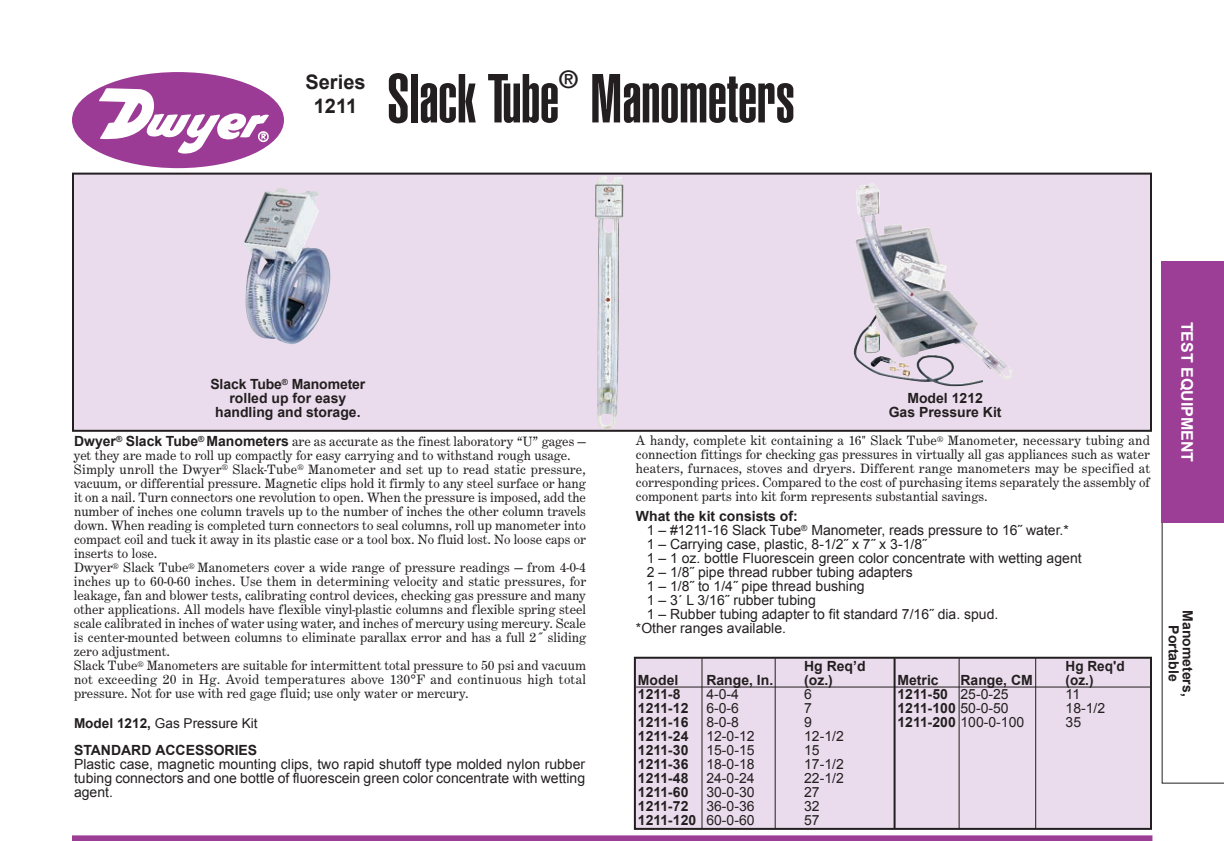
<style>
.page{position:relative;width:1224px;height:841px;background:#fff}
.page>*{position:absolute;margin:0;border:0;box-sizing:border-box;transform-origin:0 0}
.t1{font:900 extra-condensed 68px "Helvetica";color:#231f20}
.t2{font:900 extra-condensed 24.4px "Helvetica";color:#231f20}
.t3{font:700 20px/24px "Arial";color:#231f20;text-align:center}
.t4{font:700 16px "Arial";color:#fff}
.t5{font:14px/14px "Century Expanded T";color:#231f20}
.t6{font:14px/14px "Arial";color:#231f20}
.t7{font:700 14px/14px "Arial";color:#231f20}
.t8{font:13.6px "Arial";color:#231f20}
.s1{font-family:"Arial";font-weight:700}
.s2{font-weight:700}
.s3{font-weight:400}
</style>
<div class="page">
<svg style="left:1162px;top:522px;width:62px;height:261px"></svg>
<div style="left:1162px;top:261px;width:62px;height:261px;background:#9c3d96"></div>
<div style="left:73px;top:173px;width:1078px;height:257px;background:#eadcec"></div>
<div style="left:72px;top:172px;width:1080px;height:259px;border:2px solid #231f20"></div>
<div style="left:72px;top:72px;width:212px;height:96px;background:#9c3b96;border-radius:50%"></div>
<svg style="left:99px;top:88px;width:170px;height:66px"></svg>
<div style="left:72px;top:835px;width:1080px;height:5px;background:#9c3d96"></div>
<img style="left:853px;top:183px;width:160px;height:203px">
<div style="left:635px;top:657px;width:516px;height:171px;background:#eadcec"></div>
<div style="left:634px;top:656px;width:518px;height:173px;border:2px solid #231f20"></div>
<img style="left:243px;top:188px;width:88px;height:157px">
<img style="left:595px;top:176px;width:28px;height:253px">
<hr style="left:702px;top:658px;width:1px;height:170px;background:#231f20">
<hr style="left:636px;top:686px;width:515px;height:1px;background:#231f20">
<hr style="left:775px;top:658px;width:1px;height:170px;background:#231f20">
<hr style="left:959px;top:658px;width:1px;height:171px;background:#231f20">
<hr style="left:1035px;top:658px;width:1px;height:170px;background:#231f20">
<hr style="left:894px;top:658px;width:2px;height:170px;background:#231f20">
<h3 class="t3" style="left:306px;top:70px;width:62px">Series<br>1211</h3>
<h1 class="t1" style="left:387px;top:74px;width:174px">Slack Tube</h1>
<h2 class="t2" style="left:559px;top:71px;width:21px">®</h2>
<h1 class="t1" style="left:590px;top:74px;width:206px">Manometers</h1>
<p class="t7" style="left:210px;top:377px;width:156px;text-align:center">Slack Tube<sup>®</sup> Manometer rolled up for easy handling and storage.</p>
<p class="t5" style="left:74px;top:434px;width:514px"><span class="s1">Dwyer</span><sup>®</sup> <span class="s1">Slack Tube</span><sup>®</sup> <span class="s1">Manometers</span> are as accurate as the finest laboratory “U” gages — yet they are made to roll up compactly for easy carrying and to withstand rough usage.<br>Simply unroll the Dwyer<sup>®</sup> Slack-Tube<sup>®</sup> Manometer and set up to read static pressure, vacuum, or differential pressure. Magnetic clips hold it firmly to any steel surface or hang it on a nail. Turn connectors one revolution to open. When the pressure is imposed, add the number of inches one column travels up to the number of inches the other column travels down. When reading is completed turn connectors to seal columns, roll up manometer into compact coil and tuck it away in its plastic case or a tool box. No fluid lost. No loose caps or inserts to lose.<br>Dwyer<sup>®</sup> Slack Tube<sup>®</sup> Manometers cover a wide range of pressure readings — from 4-0-4 inches up to 60-0-60 inches. Use them in determining velocity and static pressures, for leakage, fan and blower tests, calibrating control devices, checking gas pressure and many other applications. All models have flexible vinyl-plastic columns and flexible spring steel scale calibrated in inches of water using water, and inches of mercury using mercury. Scale is center-mounted between columns to eliminate parallax error and has a full 2˝ sliding zero adjustment.<br>Slack Tube<sup>®</sup> Manometers are suitable for intermittent total pressure to 50 psi and vacuum not exceeding 20 in Hg. Avoid temperatures above 130°F and continuous high total pressure. Not for use with red gage fluid; use only water or mercury.</p>
<p class="t8" style="left:74px;top:715px;width:185px"><span class="s2">Model 1212,</span> Gas Pressure Kit</p>
<p class="t7" style="left:74px;top:742px;width:185px">STANDARD ACCESSORIES</p>
<p class="t6" style="left:74px;top:756px;width:513px;text-align:justify">Plastic case, magnetic mounting clips, two rapid shutoff type molded nylon rubber tubing connectors and one bottle of fluorescein green color concentrate with wetting agent.</p>
<p class="t7" style="left:889px;top:391px;width:114px;text-align:center">Model 1212<br>Gas Pressure Kit</p>
<p class="t5" style="left:636px;top:433px;width:516px;text-align:justify">A handy, complete kit containing a 16" Slack Tube<sup>®</sup> Manometer, necessary tubing and connection fittings for checking gas pressures in virtually all gas appliances such as water heaters, furnaces, stoves and dryers. Different range manometers may be specified at corresponding prices. Compared to the cost of purchasing items separately the assembly of component parts into kit form represents substantial savings.</p>
<p class="t7" style="left:636px;top:509px;width:163px">What the kit consists of:</p>
<p class="t6" style="left:647px;top:523px;width:424px">1 – #1211-16 Slack Tube<sup>®</sup> Manometer, reads pressure to 16˝ water.*</p>
<p class="t6" style="left:647px;top:537px;width:282px">1 – Carrying case, plastic, 8-1/2˝ x 7˝ x 3-1/8˝</p>
<p class="t6" style="left:647px;top:551px;width:436px">1 – 1 oz. bottle Fluorescein green color concentrate with wetting agent</p>
<p class="t6" style="left:647px;top:565px;width:268px">2 – 1/8˝ pipe thread rubber tubing adapters</p>
<p class="t6" style="left:647px;top:579px;width:219px">1 – 1/8˝ to 1/4˝ pipe thread bushing</p>
<p class="t6" style="left:647px;top:593px;width:171px">1 – 3´ L 3/16˝ rubber tubing</p>
<p class="t6" style="left:647px;top:607px;width:353px">1 – Rubber tubing adapter to fit standard 7/16˝ dia. spud.</p>
<p class="t6" style="left:636px;top:621px;width:152px">*Other ranges available.</p>
<p class="t7" style="left:638px;top:672px;width:60px">Model<br>1211-8<br>1211-12<br>1211-16<br>1211-24<br>1211-30<br>1211-36<br>1211-48<br>1211-60<br>1211-72<br>1211-120</p>
<p class="t7" style="left:706px;top:672px;width:68px">Range, In.</p>
<p class="t6" style="left:706px;top:686px;width:50px">4-0-4<br>6-0-6<br>8-0-8<br>12-0-12<br>15-0-15<br>18-0-18<br>24-0-24<br>30-0-30<br>36-0-36<br>60-0-60</p>
<p class="t7" style="left:804px;top:658px;width:63px">Hg Req’d (oz.)</p>
<p class="t6" style="left:804px;top:686px;width:41px">6<br>7<br>9<br>12-1/2<br>15<br>17-1/2<br>22-1/2<br>27<br>32<br>57</p>
<p class="t7" style="left:961px;top:672px;width:74px">Range, CM</p>
<p class="t6" style="left:961px;top:686px;width:50px">25-0-25</p>
<p class="t7" style="left:898px;top:672px;width:128px">Metric<br>1211-50<br>1211-100 <span class="s3">50-0-50<br></span>1211-200 <span class="s3">100-0-100</span></p>
<p class="t7" style="left:1066px;top:658px;width:61px">Hg Req'd (oz.)</p>
<p class="t6" style="left:1066px;top:686px;width:41px">11<br>18-1/2<br>35</p>
<p class="t4" style="left:1196px;top:321px;width:142px;rotate:90deg">TEST EQUIPMENT</p>
<p class="t7" style="left:1195px;top:610px;width:88px;text-align:center;rotate:90deg">Manometers,<br>Portable</p>
</div>
